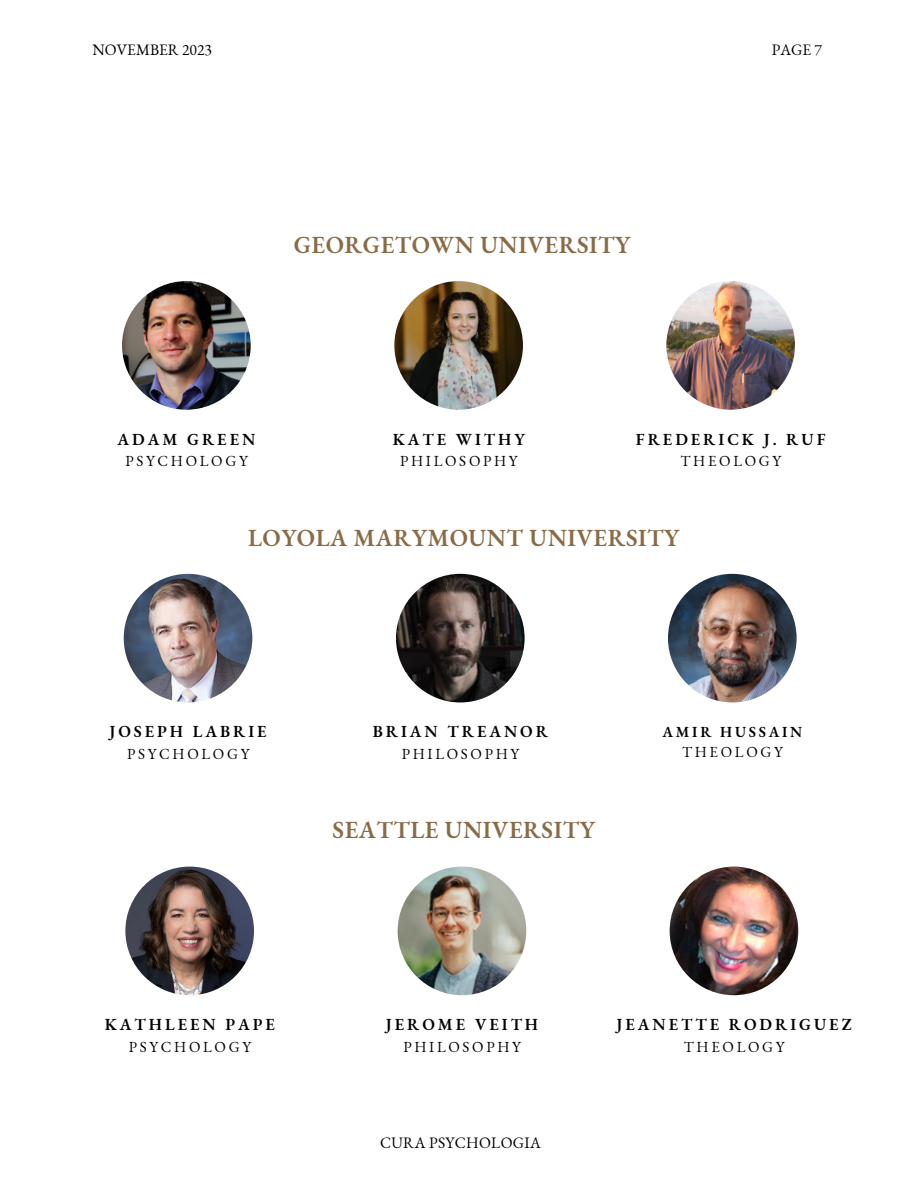
<style>
.page{position:relative;width:918px;height:1188px;background:#fff}
.page>*{position:absolute;margin:0;border:0;box-sizing:border-box;transform-origin:0 0}
.t1{font:600 24px "EB Garamond";letter-spacing:.02em;color:#8a6b46}
.t2{font:600 16.5px "EB Garamond";letter-spacing:.18em;color:#000}
.t3{font:15.6px "EB Garamond";letter-spacing:.01em;color:#000}
.t4{font:15px "EB Garamond";letter-spacing:.18em;color:#000}
.t5{font:600 15px "EB Garamond";letter-spacing:.18em;color:#000}
</style>
<div class="page">
<img style="left:122px;top:281px;width:129px;height:129px">
<img style="left:394px;top:281px;width:129px;height:129px">
<img style="left:666px;top:281px;width:129px;height:129px">
<img style="left:123px;top:573px;width:130px;height:130px">
<svg style="left:396px;top:573px;width:129px;height:130px"></svg>
<img style="left:668px;top:573px;width:129px;height:130px">
<svg style="left:125px;top:866px;width:129px;height:129px"></svg>
<img style="left:397px;top:866px;width:130px;height:130px">
<img style="left:669px;top:866px;width:130px;height:130px">
<p class="t3" style="left:93px;top:39px;width:121px">NOVEMBER 2023</p>
<p class="t3" style="left:772px;top:39px;width:52px">PAGE 7</p>
<p class="t1" style="left:294px;top:229px;width:338px">GEORGETOWN UNIVERSITY</p>
<p class="t2" style="left:118px;top:428px;width:139px">ADAM GREEN</p>
<p class="t4" style="left:126px;top:451px;width:124px">PSYCHOLOGY</p>
<p class="t2" style="left:393px;top:428px;width:134px">KATE WITHY</p>
<p class="t4" style="left:400px;top:451px;width:119px">PHILOSOPHY</p>
<p class="t2" style="left:636px;top:428px;width:191px">FREDERICK J. RUF</p>
<p class="t4" style="left:681px;top:451px;width:102px">THEOLOGY</p>
<p class="t1" style="left:248px;top:522px;width:433px">LOYOLA MARYMOUNT UNIVERSITY</p>
<p class="t2" style="left:110px;top:721px;width:159px">JOSEPH LABRIE</p>
<p class="t4" style="left:127px;top:744px;width:124px">PSYCHOLOGY</p>
<p class="t2" style="left:373px;top:721px;width:177px">BRIAN TREANOR</p>
<p class="t4" style="left:402px;top:744px;width:119px">PHILOSOPHY</p>
<p class="t1" style="left:333px;top:814px;width:264px">SEATTLE UNIVERSITY</p>
<p class="t5" style="left:663px;top:721px;width:141px">AMIR HUSSAIN</p>
<p class="t4" style="left:682px;top:742px;width:102px">THEOLOGY</p>
<p class="t2" style="left:105px;top:1014px;width:172px">KATHLEEN PAPE</p>
<p class="t4" style="left:129px;top:1036px;width:124px">PSYCHOLOGY</p>
<p class="t2" style="left:386px;top:1014px;width:154px">JEROME VEITH</p>
<p class="t4" style="left:403px;top:1036px;width:119px">PHILOSOPHY</p>
<p class="t3" style="left:380px;top:1132px;width:162px">CURA PSYCHOLOGIA</p>
<p class="t2" style="left:617px;top:1014px;width:236px">JEANETTE RODRIGUEZ</p>
<p class="t4" style="left:684px;top:1036px;width:102px">THEOLOGY</p>
</div>
